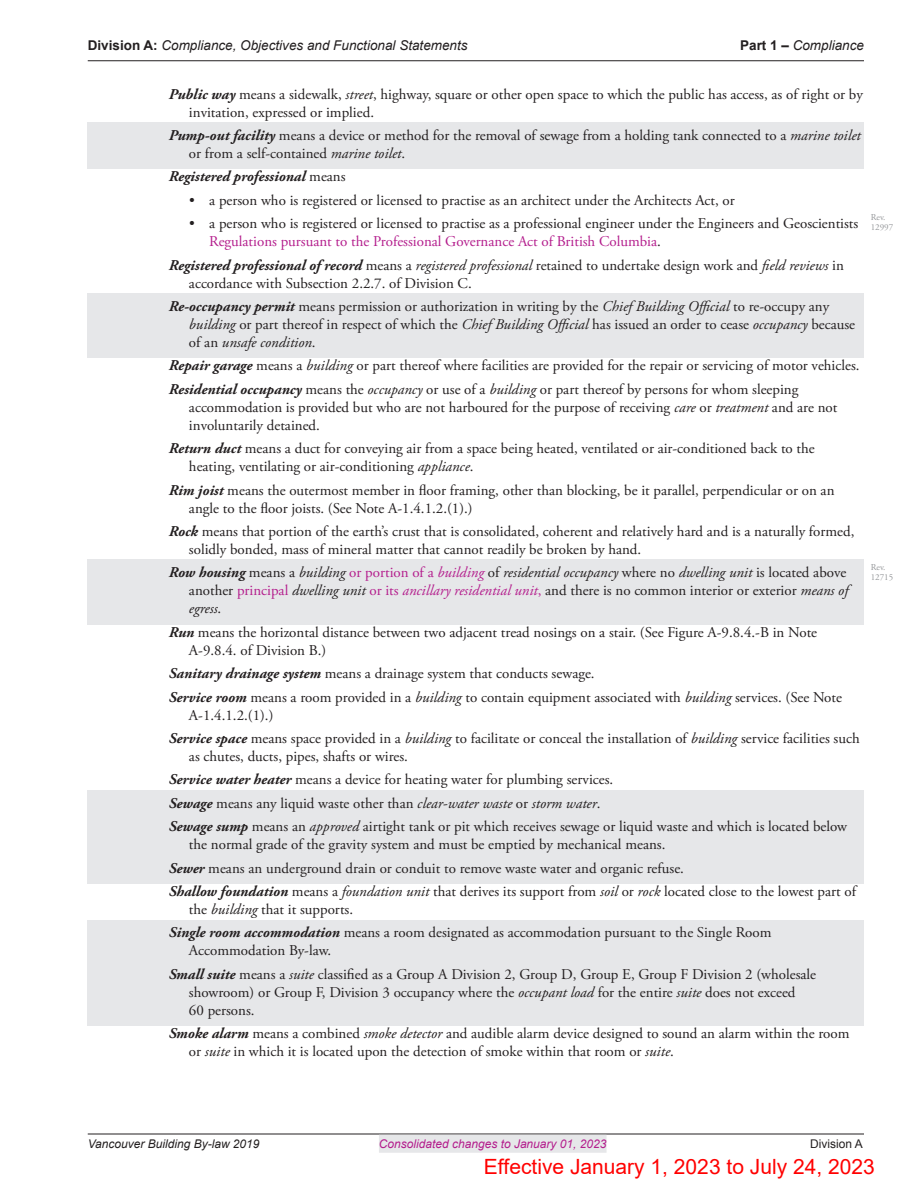
<style>
.page{position:relative;width:918px;height:1188px;background:#fff}
.page>*{position:absolute;margin:0;border:0;box-sizing:border-box;transform-origin:0 0}
.t1{font:21px "Arial";color:#f00}
.Terms{font:15px/18px "Adobe Garamond Pro";color:#231f20}
.body_-_grey_box__COV{font:15px/18px "Adobe Garamond Pro";color:#231f20}
.body_-_grey_box_bar{font:15px/18px "Adobe Garamond Pro";color:#231f20}
.Terms_bar__COV{font:15px/18px "Adobe Garamond Pro";color:#231f20}
.Terms-2{font:italic 700 15px "Adobe Garamond Pro";color:#231f20}
.t2{font:italic 13.5px "Arial";color:#231f20}
.t3{font:italic 12px "Arial";color:#b41e8d}
.t4{font:italic 12px "Arial";color:#231f20}
.t5{font:12px "Arial";color:#231f20}
.Revision__COV{font:9px/10.8px "Adobe Garamond Pro";color:#939598}
.s1{font-weight:700;font-style:normal}
.s2{font-weight:700;font-style:italic}
.s3{font-style:italic}
.s4{font-weight:400;font-style:normal}
.s5{color:#b41e8d}
.s6{font-style:italic;color:#b41e8d}
</style>
<div class="page">
<hr style="left:88px;top:60px;width:776px;height:1px;background:#231f20">
<hr style="left:88px;top:1134px;width:776px;height:1px;background:#231f20">
<div style="left:379px;top:1135px;width:228px;height:18px;background:#e6e7e9"></div>
<div style="left:88px;top:122px;width:776px;height:47px;background:#e6e7e9"></div>
<div style="left:88px;top:293px;width:776px;height:65px;background:#e6e7e9"></div>
<div style="left:88px;top:560px;width:776px;height:64px;background:#e6e7e9"></div>
<div style="left:88px;top:790px;width:776px;height:29px;background:#e6e7e9"></div>
<div style="left:88px;top:814px;width:776px;height:46px;background:#e6e7e9"></div>
<div style="left:88px;top:855px;width:776px;height:28px;background:#e6e7e9"></div>
<div style="left:88px;top:920px;width:776px;height:46px;background:#e6e7e9"></div>
<div style="left:88px;top:961px;width:776px;height:65px;background:#e6e7e9"></div>
<p class="t2" style="left:88px;top:37px;width:381px"><span class="s1">Division A:</span> Compliance, Objectives and Functional Statements</p>
<p class="t2" style="left:740px;top:37px;width:125px"><span class="s1">Part 1 –</span> Compliance</p>
<p class="Terms" style="left:189px;top:85px;width:675px;text-indent:-20px"><span class="s2">Public way</span> means a sidewalk, <span class="s3">street</span>, highway, square or other open space to which the public has access, as of right or by invitation, expressed or implied.</p>
<p class="body_-_grey_box__COV" style="left:189px;top:127px;width:673px;text-indent:-20px"><span class="s2">Pump-out facility</span> means a device or method for the removal of sewage from a holding tank connected to a <span class="s3">marine toilet </span>or from a self-contained <span class="s3">marine toilet</span>.</p>
<p class="Terms-2" style="left:169px;top:168px;width:178px">Registered professional <span class="s4">means</span></p>
<p class="Terms" style="left:189px;top:192px;width:547px">• a person who is registered or licensed to practise as an architect under the Architects Act, or</p>
<p class="Terms_bar__COV" style="left:209px;top:215px;width:651px;text-indent:-20px">• a person who is registered or licensed to practise as a professional engineer under the Engineers and Geoscientists<br><span class="s5">Regulations pursuant to the Professional Governance Act of British Columbia</span>.</p>
<p class="Terms" style="left:189px;top:256px;width:656px;text-indent:-20px"><span class="s2">Registered professional of record</span> means a <span class="s3">registered professional</span> retained to undertake design work and <span class="s3">field reviews</span> in accordance with Subsection 2.2.7. of Division C.</p>
<p class="body_-_grey_box__COV" style="left:189px;top:298px;width:668px;text-indent:-20px"><span class="s2">Re-occupancy permit</span> means permission or authorization in writing by the <span class="s3">Chief Building Official</span> to re-occupy any <span class="s3">building</span> or part thereof in respect of which the <span class="s3">Chief Building Official</span> has issued an order to cease <span class="s3">occupancy</span> because of an <span class="s3">unsafe condition</span>.</p>
<p class="Terms" style="left:169px;top:357px;width:692px"><span class="s2">Repair garage</span> means a <span class="s3">building</span> or part thereof where facilities are provided for the repair or servicing of motor vehicles.</p>
<p class="Terms" style="left:189px;top:381px;width:650px;text-indent:-20px"><span class="s2">Residential occupancy</span> means the <span class="s3">occupancy</span> or use of a <span class="s3">building</span> or part thereof by persons for whom sleeping accommodation is provided but who are not harboured for the purpose of receiving <span class="s3">care</span> or <span class="s3">treatment</span> and are not involuntarily detained.</p>
<p class="Terms" style="left:189px;top:440px;width:627px;text-indent:-20px"><span class="s2">Return duct</span> means a duct for conveying air from a space being heated, ventilated or air-conditioned back to the heating, ventilating or air-conditioning <span class="s3">appliance</span>.</p>
<p class="Terms" style="left:189px;top:481px;width:647px;text-indent:-20px"><span class="s2">Rim joist</span> means the outermost member in floor framing, other than blocking, be it parallel, perpendicular or on an angle to the floor joists. (See Note A-1.4.1.2.(1).)</p>
<p class="Terms" style="left:189px;top:523px;width:667px;text-indent:-20px"><span class="s2">Rock</span> means that portion of the earth’s crust that is consolidated, coherent and relatively hard and is a naturally formed, solidly bonded, mass of mineral matter that cannot readily be broken by hand.</p>
<p class="body_-_grey_box_bar" style="left:189px;top:564px;width:661px;text-indent:-20px"><span class="s2">Row housing</span> means a <span class="s3">building</span> <span class="s5">or portion of a</span> <span class="s6">building</span> of <span class="s3">residential occupancy</span> where no <span class="s3">dwelling unit</span> is located above another <span class="s5">principal</span> <span class="s3">dwelling unit</span> <span class="s5">or its</span> <span class="s6">ancillary residential unit</span><span class="s5">,</span> and there is no common interior or exterior <span class="s3">means of egress</span>.</p>
<p class="Terms" style="left:189px;top:624px;width:630px;text-indent:-20px"><span class="s2">Run</span> means the horizontal distance between two adjacent tread nosings on a stair. (See Figure A-9.8.4.-B in Note<br>A‑9.8.4. of Division B.)</p>
<p class="Terms" style="left:169px;top:665px;width:427px"><span class="s2">Sanitary drainage system</span> means a drainage system that conducts sewage.</p>
<p class="Terms" style="left:189px;top:688px;width:655px;text-indent:-20px"><span class="s2">Service room</span> means a room provided in a <span class="s3">building</span> to contain equipment associated with <span class="s3">building</span> services. (See Note<br>A‑1.4.1.2.(1).)</p>
<p class="Terms" style="left:189px;top:730px;width:672px;text-indent:-20px"><span class="s2">Service space</span> means space provided in a <span class="s3">building</span> to facilitate or conceal the installation of <span class="s3">building</span> service facilities such as chutes, ducts, pipes, shafts or wires.</p>
<p class="Terms" style="left:169px;top:771px;width:446px"><span class="s2">Service water heater</span> means a device for heating water for plumbing services.</p>
<p class="body_-_grey_box__COV" style="left:169px;top:795px;width:433px"><span class="s2">Sewage</span> means any liquid waste other than <span class="s3">clear-water waste</span> or <span class="s3">storm water</span>.</p>
<p class="body_-_grey_box__COV" style="left:189px;top:818px;width:660px;text-indent:-20px"><span class="s2">Sewage sump</span> means an <span class="s3">approved</span> airtight tank or pit which receives sewage or liquid waste and which is located below the normal grade of the gravity system and must be emptied by mechanical means.</p>
<p class="body_-_grey_box__COV" style="left:169px;top:859px;width:517px"><span class="s2">Sewer</span> means an underground drain or conduit to remove waste water and organic refuse.</p>
<p class="Terms" style="left:189px;top:883px;width:669px;text-indent:-20px"><span class="s2">Shallow foundation</span> means a <span class="s3">foundation unit</span> that derives its support from <span class="s3">soil</span> or <span class="s3">rock</span> located close to the lowest part of the <span class="s3">building</span> that it supports.</p>
<p class="body_-_grey_box__COV" style="left:189px;top:924px;width:584px;text-indent:-20px"><span class="s2">Single room accommodation</span> means a room designated as accommodation pursuant to the Single Room<br>Accommodation By-law.</p>
<p class="body_-_grey_box__COV" style="left:189px;top:966px;width:629px;text-indent:-20px"><span class="s2">Small suite</span> means a <span class="s3">suite</span> classified as a Group A Division 2, Group D, Group E, Group F Division 2 (wholesale showroom) or Group F, Division 3 occupancy where the <span class="s3">occupant load</span> for the entire <span class="s3">suite</span> does not exceed<br>60 persons.</p>
<p class="Terms" style="left:189px;top:1025px;width:662px;text-indent:-20px"><span class="s2">Smoke alarm</span> means a combined <span class="s3">smoke detector</span> and audible alarm device designed to sound an alarm within the room or <span class="s3">suite</span> in which it is located upon the detection of smoke within that room or <span class="s3">suite</span>.</p>
<p class="Revision__COV" style="left:871px;top:212px;width:24px">Rev.<br>12997</p>
<p class="Revision__COV" style="left:871px;top:562px;width:24px">Rev.<br>12715</p>
<p class="t4" style="left:88px;top:1136px;width:173px">Vancouver Building By-law 2019</p>
<p class="t3" style="left:379px;top:1136px;width:229px">Consolidated changes to January 01, 2023</p>
<p class="t5" style="left:810px;top:1135px;width:54px">Division A</p>
<h1 class="t1" style="left:484px;top:1152px;width:393px">Effective January 1, 2023 to July 24, 2023</h1>
</div>
